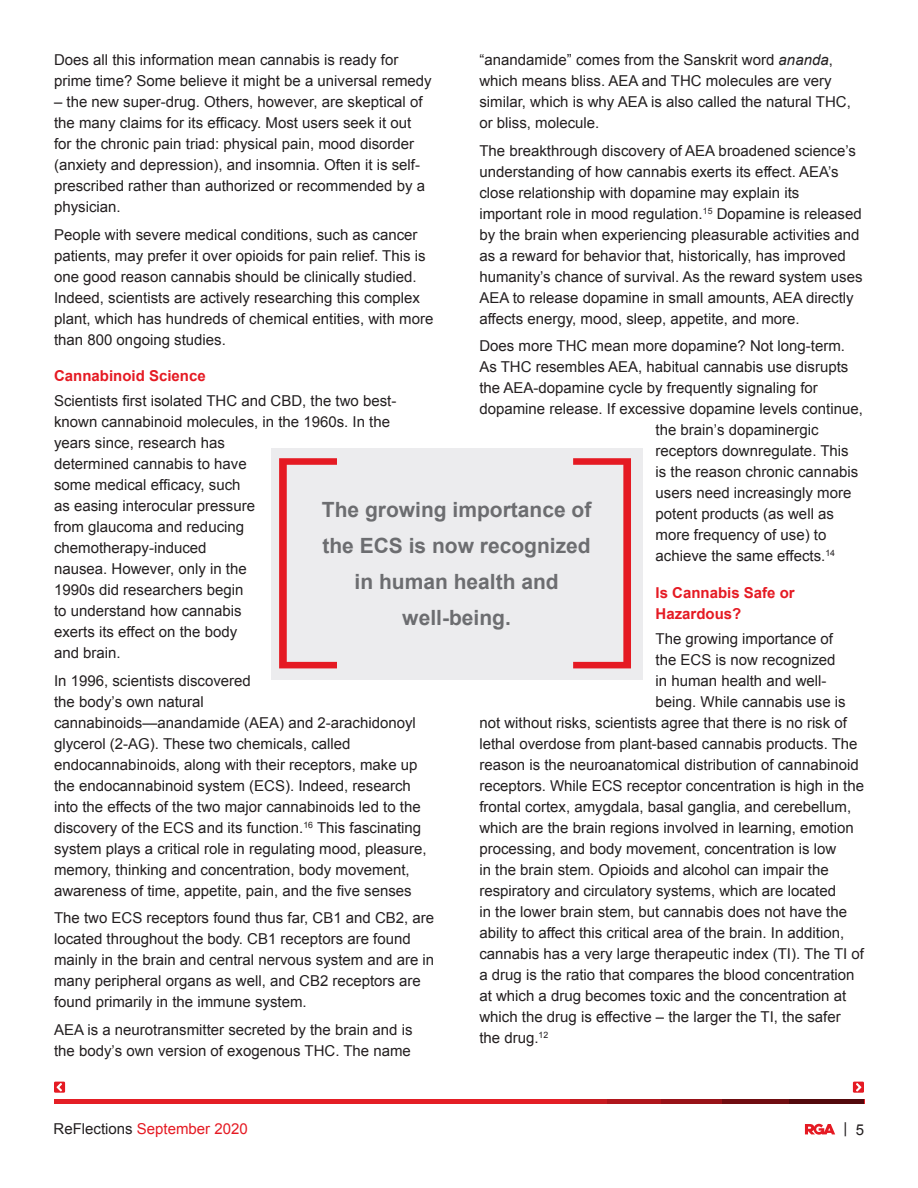
<style>
.page{position:relative;width:918px;height:1188px;background:#fff}
.page>*{position:absolute;margin:0;border:0;box-sizing:border-box;transform-origin:0 0}
.t1{font:700 21px/36px "Arial";color:#6c6d70;text-align:center}
.t2{font:15px/21px "Arial";color:#231f20}
.t3{font:700 15px/21px "Arial";color:#e51a23}
.t4{font:15px "Arial";color:#e51a23}
.s1{font-style:italic}
.s2{color:#231f20}
</style>
<div class="page">
<svg style="left:805px;top:1124px;width:30px;height:11px"></svg>
<div style="left:54px;top:1099px;width:810px;height:5px;background:#e41e25"></div>
<svg style="left:570px;top:1099px;width:91px;height:5px"></svg>
<div style="left:661px;top:1099px;width:203px;height:5px;background:#981218"></div>
<div style="left:722px;top:1099px;width:142px;height:5px;background:#700d11"></div>
<div style="left:789px;top:1099px;width:75px;height:5px;background:#53090c"></div>
<div style="left:853px;top:1082px;width:11px;height:11px;background:#e51a23"></div>
<svg style="left:856px;top:1083px;width:5px;height:9px"></svg>
<div style="left:54px;top:1082px;width:11px;height:11px;background:#e51a23"></div>
<svg style="left:57px;top:1083px;width:5px;height:9px"></svg>
<div style="left:271px;top:448px;width:371px;height:231px;background:#ececee"></div>
<svg style="left:279px;top:458px;width:58px;height:210px"></svg>
<svg style="left:573px;top:458px;width:58px;height:210px"></svg>
<p class="t2" style="left:54px;top:49px;width:379px">Does all this information mean cannabis is ready for prime time? Some believe it might be a universal remedy</p>
<p class="t2" style="left:54px;top:91px;width:372px">– the new super-drug. Others, however, are skeptical of the many claims for its efficacy. Most users seek it out for the chronic pain triad: physical pain, mood disorder (anxiety and depression), and insomnia. Often it is self&shy;prescribed rather than authorized or recommended by a physician.</p>
<p class="t2" style="left:54px;top:224px;width:381px">People with severe medical conditions, such as cancer patients, may prefer it over opioids for pain relief. This is one good reason cannabis should be clinically studied.<br>Indeed, scientists are actively researching this complex plant, which has hundreds of chemical entities, with more than 800 ongoing studies.</p>
<p class="t3" style="left:54px;top:366px;width:153px">Cannabinoid Science</p>
<p class="t2" style="left:54px;top:390px;width:344px">Scientists first isolated THC and CBD, the two best&shy;known cannabinoid molecules, in the 1960s. In the years since, research has<br>determined cannabis to have<br>some medical efficacy, such<br>as easing interocular pressure<br>from glaucoma and reducing chemotherapy-induced<br>nausea. However, only in the<br>1990s did researchers begin<br>to understand how cannabis<br>exerts its effect on the body<br>and brain.</p>
<p class="t2" style="left:54px;top:670px;width:374px">In 1996, scientists discovered<br>the body’s own natural<br>cannabinoids—anandamide (AEA) and 2-arachidonoyl glycerol (2-AG). These two chemicals, called endocannabinoids, along with their receptors, make up the endocannabinoid system (ECS). Indeed, research into the effects of the two major cannabinoids led to the discovery of the ECS and its function.<sup>16</sup> This fascinating system plays a critical role in regulating mood, pleasure, memory, thinking and concentration, body movement, awareness of time, appetite, pain, and the five senses</p>
<p class="t2" style="left:54px;top:908px;width:382px">The two ECS receptors found thus far, CB1 and CB2, are located throughout the body. CB1 receptors are found mainly in the brain and central nervous system and are in many peripheral organs as well, and CB2 receptors are found primarily in the immune system.</p>
<p class="t2" style="left:54px;top:1019px;width:360px">AEA is a neurotransmitter secreted by the brain and is the body’s own version of exogenous THC. The name</p>
<p class="t2" style="left:479px;top:49px;width:373px">“anandamide” comes from the Sanskrit word <span class="s1">ananda</span>, which means bliss. AEA and THC molecules are very similar, which is why AEA is also called the natural THC, or bliss, molecule.</p>
<p class="t2" style="left:479px;top:140px;width:385px">The breakthrough discovery of AEA broadened science’s understanding of how cannabis exerts its effect. AEA’s close relationship with dopamine may explain its important role in mood regulation.<sup>15</sup> Dopamine is released by the brain when experiencing pleasurable activities and as a reward for behavior that, historically, has improved humanity’s chance of survival. As the reward system uses AEA to release dopamine in small amounts, AEA directly affects energy, mood, sleep, appetite, and more.</p>
<p class="t2" style="left:479px;top:336px;width:367px">Does more THC mean more dopamine? Not long-term.</p>
<p class="t2" style="left:479px;top:357px;width:371px">As THC resembles AEA, habitual cannabis use disrupts</p>
<p class="t2" style="left:479px;top:378px;width:340px">the AEA-dopamine cycle by frequently signaling for</p>
<p class="t2" style="left:479px;top:399px;width:385px">dopamine release. If excessive dopamine levels continue,</p>
<p class="t2" style="left:656px;top:420px;width:165px">the brain’s dopaminergic</p>
<p class="t2" style="left:656px;top:441px;width:195px">receptors downregulate. This</p>
<p class="t2" style="left:656px;top:462px;width:204px">is the reason chronic cannabis</p>
<p class="t2" style="left:656px;top:483px;width:197px">users need increasingly more</p>
<p class="t2" style="left:656px;top:504px;width:180px">potent products (as well as</p>
<p class="t2" style="left:656px;top:525px;width:172px">more frequency of use) to</p>
<p class="t2" style="left:656px;top:546px;width:181px">achieve the same effects.<sup>14</sup></p>
<p class="t3" style="left:656px;top:583px;width:141px">Is Cannabis Safe or<br>Hazardous?</p>
<p class="t2" style="left:656px;top:628px;width:179px">The growing importance of</p>
<p class="t2" style="left:656px;top:649px;width:182px">the ECS is now recognized</p>
<p class="t2" style="left:656px;top:670px;width:172px">in human health and well-</p>
<p class="t2" style="left:656px;top:691px;width:192px">being. While cannabis use is</p>
<p class="t2" style="left:479px;top:712px;width:369px">not without risks, scientists agree that there is no risk of</p>
<p class="t2" style="left:479px;top:733px;width:380px">lethal overdose from plant-based cannabis products. The</p>
<p class="t2" style="left:479px;top:754px;width:381px">reason is the neuroanatomical distribution of cannabinoid</p>
<p class="t2" style="left:479px;top:775px;width:386px">receptors. While ECS receptor concentration is high in the</p>
<p class="t2" style="left:479px;top:796px;width:373px">frontal cortex, amygdala, basal ganglia, and cerebellum,</p>
<p class="t2" style="left:479px;top:817px;width:376px">which are the brain regions involved in learning, emotion</p>
<p class="t2" style="left:479px;top:838px;width:358px">processing, and body movement, concentration is low</p>
<p class="t2" style="left:479px;top:859px;width:351px">in the brain stem. Opioids and alcohol can impair the</p>
<p class="t2" style="left:479px;top:880px;width:358px">respiratory and circulatory systems, which are located</p>
<p class="t2" style="left:479px;top:901px;width:369px">in the lower brain stem, but cannabis does not have the</p>
<p class="t2" style="left:479px;top:922px;width:366px">ability to affect this critical area of the brain. In addition,</p>
<p class="t2" style="left:479px;top:943px;width:386px">cannabis has a very large therapeutic index (TI). The TI of</p>
<p class="t2" style="left:479px;top:964px;width:377px">a drug is the ratio that compares the blood concentration</p>
<p class="t2" style="left:479px;top:985px;width:368px">at which a drug becomes toxic and the concentration at</p>
<p class="t2" style="left:479px;top:1006px;width:363px">which the drug is effective – the larger the TI, the safer</p>
<p class="t2" style="left:479px;top:1027px;width:70px">the drug.<sup>12</sup></p>
<h1 class="t1" style="left:322px;top:493px;width:271px">The growing importance of the ECS is now recognized in human health and well-being.</h1>
<p class="t4" style="left:54px;top:1119px;width:196px"><span class="s2">ReFlections</span> September 2020</p>
<p class="t2" style="left:844px;top:1118px;width:22px">| 5</p>
</div>
